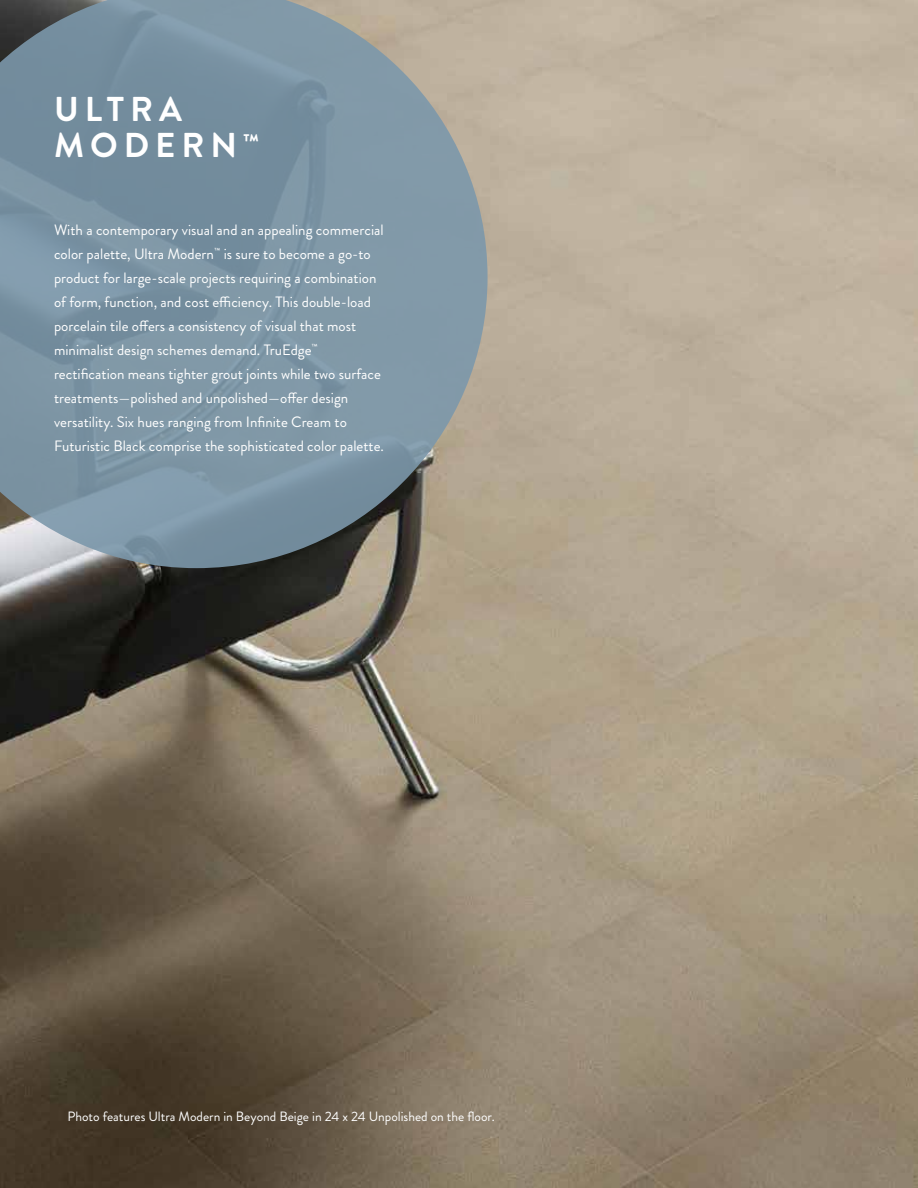
<style>
.page{position:relative;width:918px;height:1188px;background:#fff}
.page>*{position:absolute;margin:0;border:0;box-sizing:border-box;transform-origin:0 0}
.t1{font:700 34.5px/36.8px "Brandon Grotesque";letter-spacing:.17em;color:#fff}
.t2{font:15px/24px "Brandon Grotesque";color:#fff}
.t3{font:13.5px "Brandon Grotesque";color:#fff}
</style>
<div class="page">
<img style="left:0;top:0;width:918px;height:1188px">
<svg style="left:0;top:0;width:488px;height:568px;background:#80949f"></svg>
<h1 class="t1" style="left:54px;top:91px;width:206px">ULTRA<br>MODERN<sup>™</sup></h1>
<p class="t2" style="left:54px;top:219px;width:331px">With a contemporary visual and an appealing commercial color palette, Ultra Modern<sup>™</sup> is sure to become a go-to product for large-scale projects requiring a combination of form, function, and cost efficiency. This double-load porcelain tile offers a consistency of visual that most minimalist design schemes demand. TruEdge<sup>™ </sup>rectification means tighter grout joints while two surface treatments—polished and unpolished—offer design versatility. Six hues ranging from Infinite Cream to Futuristic Black comprise the sophisticated color palette.</p>
<p class="t3" style="left:68px;top:1107px;width:429px">Photo features Ultra Modern in Beyond Beige in 24 x 24 Unpolished on the floor.</p>
</div>
